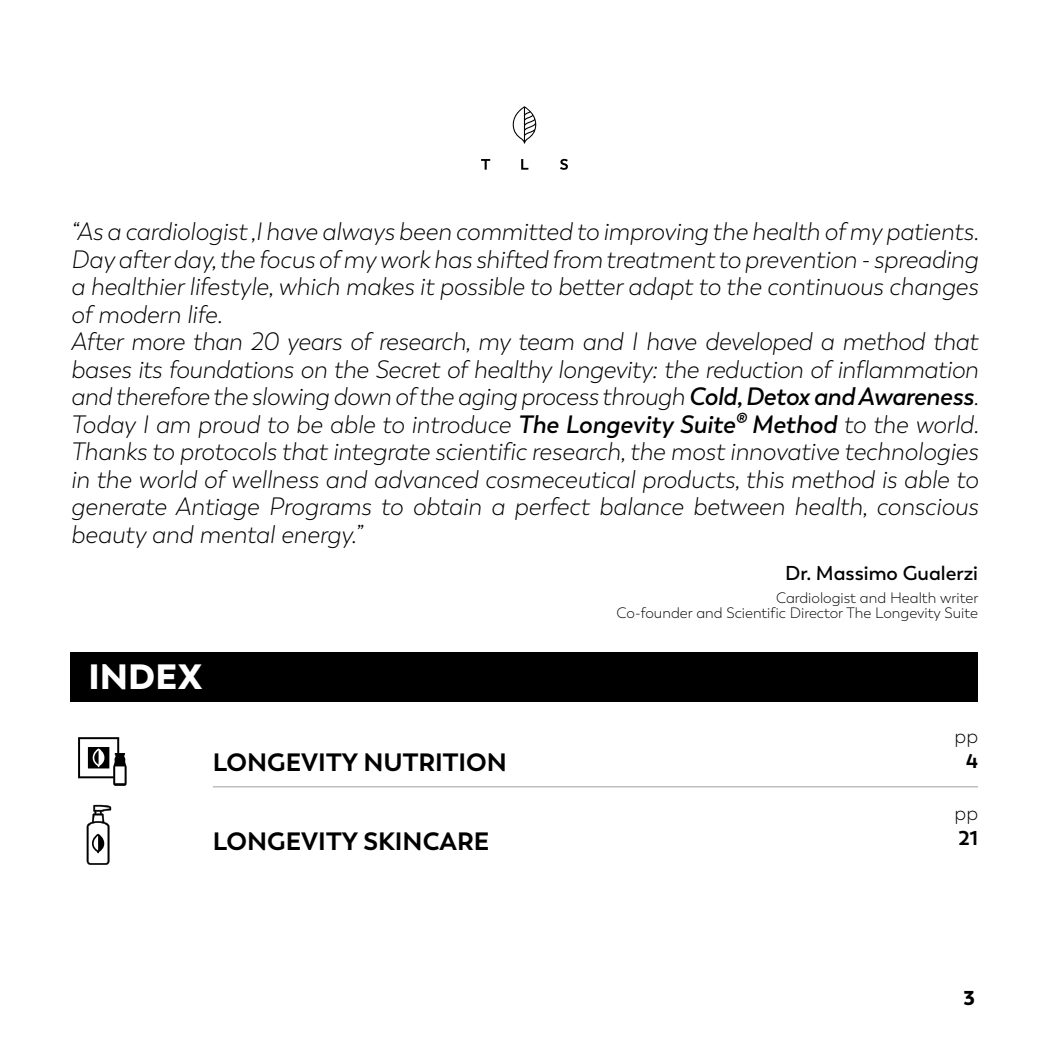
<style>
.page{position:relative;width:1049px;height:1049px;background:#fff}
.page>*{position:absolute;margin:0;border:0;box-sizing:border-box;transform-origin:0 0}
.t1{font:900 35px "Trenda";color:#fff}
.t2{font:italic 300 25px/27.5px "Trenda";color:#000;text-align:justify}
.t3{font:700 25px "Trenda";color:#000}
.t4{font:600 20px "Trenda";color:#000}
.t5{font:300 20px "Trenda";color:#000}
.t6{font:700 20px "Trenda";color:#000}
.t7{font:900 20px "Trenda";color:#000}
.t8{font:300 15px "Trenda";color:#000}
.s1{font-weight:600}
</style>
<div class="page">
<hr style="left:213px;top:786px;width:765px;height:1px;background:#9d9d9c">
<svg style="left:78px;top:737px;width:49px;height:49px"></svg>
<svg style="left:87px;top:805px;width:24px;height:60px"></svg>
<div style="left:71px;top:652px;width:907px;height:50px;background:#000"></div>
<svg style="left:481px;top:159px;width:9px;height:11px"></svg>
<svg style="left:521px;top:159px;width:7px;height:11px"></svg>
<svg style="left:560px;top:159px;width:8px;height:11px"></svg>
<svg style="left:513px;top:106px;width:23px;height:38px"></svg>
<p class="t2" style="left:71px;top:218px;width:909px">“As a cardiologist ,I have always been committed to improving the health of my patients.<br>Day after day, the focus of my work has shifted from treatment to prevention - spreading a healthier lifestyle, which makes it possible to better adapt to the continuous changes of modern life.</p>
<p class="t2" style="left:71px;top:328px;width:909px">After more than 20 years of research, my team and I have developed a method that bases its foundations on the Secret of healthy longevity: the reduction of inflammation and therefore the slowing down of the aging process through <span class="s1">Cold, Detox and Awareness</span>.</p>
<p class="t2" style="left:71px;top:411px;width:909px">Today I am proud to be able to introduce <span class="s1">The Longevity Suite® Method</span> to the world.<br>Thanks to protocols that integrate scientific research, the most innovative technologies in the world of wellness and advanced cosmeceutical products, this method is able to generate Antiage Programs to obtain a perfect balance between health, conscious beauty and mental energy.”</p>
<p class="t4" style="left:785px;top:561px;width:194px">Dr. Massimo Gualerzi</p>
<p class="t8" style="left:776px;top:589px;width:204px">Cardiologist and Health writer</p>
<p class="t8" style="left:616px;top:604px;width:363px">Co-founder and Scientific Director The Longevity Suite</p>
<p class="t1" style="left:89px;top:654px;width:115px">INDEX</p>
<p class="t3" style="left:213px;top:747px;width:296px">LONGEVITY NUTRITION</p>
<p class="t3" style="left:213px;top:825px;width:278px">LONGEVITY SKINCARE</p>
<p class="t5" style="left:954px;top:724px;width:25px">pp</p>
<p class="t6" style="left:966px;top:748px;width:13px">4</p>
<p class="t5" style="left:954px;top:802px;width:25px">pp</p>
<p class="t6" style="left:958px;top:826px;width:21px">21</p>
<p class="t7" style="left:964px;top:985px;width:13px">3</p>
</div>
